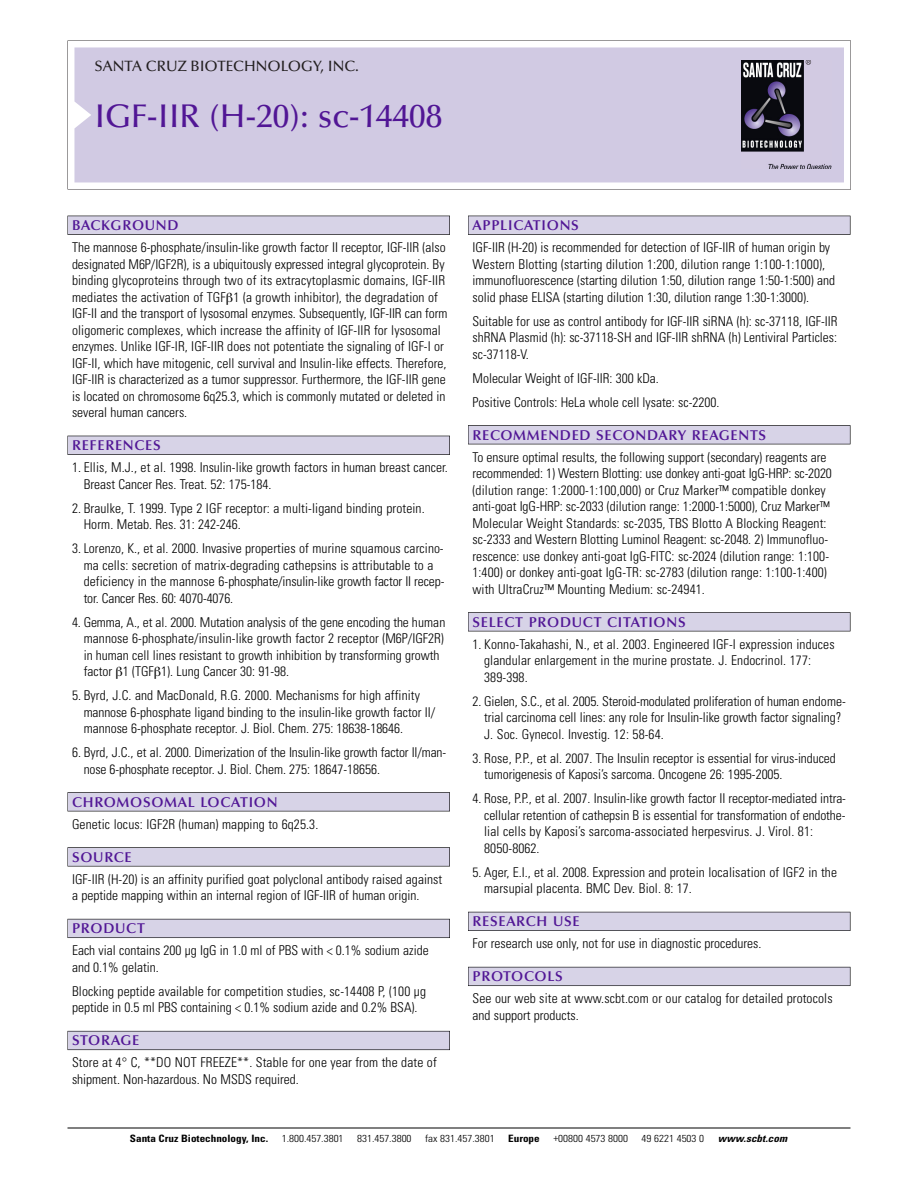
<style>
.page{position:relative;width:918px;height:1188px;background:#fff}
.page>*{position:absolute;margin:0;border:0;box-sizing:border-box;transform-origin:0 0}
.t1{font:500 33px "Optima";color:#511695}
.t2{font:500 15px "Optima";color:#231f20}
.t3{font:600 14.25px "Optima";letter-spacing:.05em;color:#511695}
.t4{font:300 condensed 13.5px/16.5px "Univers";color:#000}
.t5{font:300 condensed 10.2px "Univers";color:#000;scale:1.1 1}
.t6{font:700 condensed 10.2px "Univers";color:#000;scale:1.1 1}
.t7{font:italic 700 condensed 10.2px "Univers";letter-spacing:.005em;color:#000;scale:1.1 1}
</style>
<div class="page">
<svg style="left:68px;top:40px;width:783px;height:149px"></svg>
<div style="left:74px;top:47px;width:770px;height:135px;background:#d1cae3"></div>
<img style="left:741px;top:60px;width:90px;height:108px">
<div style="left:68px;top:216px;width:382px;height:19px;background:#525155"></div>
<div style="left:68px;top:216px;width:381px;height:18px;background:#d7d3e7"></div>
<div style="left:68px;top:436px;width:382px;height:19px;background:#515055"></div>
<div style="left:68px;top:436px;width:381px;height:18px;background:#d7d3e7"></div>
<div style="left:68px;top:792px;width:382px;height:19px;background:#545357"></div>
<div style="left:68px;top:793px;width:381px;height:18px;background:#d7d3e7"></div>
<div style="left:68px;top:847px;width:382px;height:19px;background:#575759"></div>
<div style="left:68px;top:848px;width:381px;height:18px;background:#d7d3e7"></div>
<div style="left:68px;top:919px;width:382px;height:19px;background:#5b5a62"></div>
<div style="left:68px;top:919px;width:381px;height:18px;background:#d7d3e7"></div>
<div style="left:68px;top:1031px;width:382px;height:19px;background:#66646e"></div>
<div style="left:68px;top:1031px;width:381px;height:18px;background:#d7d3e7"></div>
<div style="left:468px;top:216px;width:382px;height:19px;background:#525155"></div>
<div style="left:468px;top:216px;width:382px;height:18px;background:#d7d3e7"></div>
<div style="left:468px;top:425px;width:382px;height:19px;background:#525155"></div>
<div style="left:468px;top:426px;width:382px;height:18px;background:#d7d3e7"></div>
<div style="left:468px;top:612px;width:382px;height:19px;background:#545357"></div>
<div style="left:468px;top:613px;width:382px;height:18px;background:#d7d3e7"></div>
<div style="left:468px;top:912px;width:382px;height:19px;background:#54535a"></div>
<div style="left:468px;top:912px;width:382px;height:18px;background:#d7d3e7"></div>
<div style="left:468px;top:967px;width:382px;height:19px;background:#5b5a62"></div>
<div style="left:468px;top:967px;width:382px;height:18px;background:#d7d3e7"></div>
<hr style="left:68px;top:1128px;width:782px;height:1px;background:#000">
<p class="t2" style="left:94px;top:61px;width:266px">SANTA CRUZ BIOTECHNOLOGY, INC.</p>
<h1 class="t1" style="left:94px;top:103px;width:349px">IGF-IIR (H-20): sc-14408</h1>
<p class="t3" style="left:72px;top:219px;width:108px">BACKGROUND</p>
<p class="t4" style="left:72px;top:240px;width:377px">The mannose 6-phosphate/insulin-like growth factor II receptor, IGF-IIR (also designated M6P/IGF2R), is a ubiquitously expressed integral glycoprotein. By binding glycoproteins through two of its extracytoplasmic domains, IGF-IIR mediates the activation of TGF 1 (a growth inhibitor), the degradation of IGF-II and the transport of lysosomal enzymes. Subsequently, IGF-IIR can form oligomeric complexes, which increase the affinity of IGF-IIR for lysosomal enzymes. Unlike IGF-IR, IGF-IIR does not potentiate the signaling of IGF-I or IGF-II, which have mitogenic, cell survival and Insulin-like effects. Therefore, IGF-IIR is characterized as a tumor suppressor. Furthermore, the IGF-IIR gene is located on chromosome 6q25.3, which is commonly mutated or deleted in several human cancers.</p>
<p class="t3" style="left:72px;top:440px;width:90px">REFERENCES</p>
<p class="t4" style="left:84px;top:460px;width:366px;text-indent:-12px">1. Ellis, M.J., et al. 1998. Insulin-like growth factors in human breast cancer.<br>Breast Cancer Res. Treat. 52: 175-184.</p>
<p class="t4" style="left:84px;top:501px;width:343px;text-indent:-12px">2. Braulke, T. 1999. Type 2 IGF receptor: a multi-ligand binding protein.<br>Horm. Metab. Res. 31: 242-246.</p>
<p class="t4" style="left:84px;top:541px;width:362px;text-indent:-12px">3. Lorenzo, K., et al. 2000. Invasive properties of murine squamous carcino&shy;ma cells: secretion of matrix-degrading cathepsins is attributable to a deficiency in the mannose 6-phosphate/insulin-like growth factor II recep&shy;tor. Cancer Res. 60: 4070-4076.</p>
<p class="t4" style="left:84px;top:615px;width:363px;text-indent:-12px">4. Gemma, A., et al. 2000. Mutation analysis of the gene encoding the human mannose 6-phosphate/insulin-like growth factor 2 receptor (M6P/IGF2R) in human cell lines resistant to growth inhibition by transforming growth factor 1 (TGF 1). Lung Cancer 30: 91-98.</p>
<p class="t4" style="left:84px;top:688px;width:353px;text-indent:-12px">5. Byrd, J.C. and MacDonald, R.G. 2000. Mechanisms for high affinity mannose 6-phosphate ligand binding to the insulin-like growth factor II/ mannose 6-phosphate receptor. J. Biol. Chem. 275: 18638-18646.</p>
<p class="t4" style="left:84px;top:745px;width:364px;text-indent:-12px">6. Byrd, J.C., et al. 2000. Dimerization of the Insulin-like growth factor II/man&shy;nose 6-phosphate receptor. J. Biol. Chem. 275: 18647-18656.</p>
<p class="t3" style="left:72px;top:796px;width:207px">CHROMOSOMAL LOCATION</p>
<p class="t4" style="left:72px;top:817px;width:248px">Genetic locus: IGF2R (human) mapping to 6q25.3.</p>
<p class="t3" style="left:72px;top:851px;width:61px">SOURCE</p>
<p class="t4" style="left:72px;top:872px;width:372px">IGF-IIR (H-20) is an affinity purified goat polyclonal antibody raised against a peptide mapping within an internal region of IGF-IIR of human origin.</p>
<p class="t3" style="left:72px;top:923px;width:74px">PRODUCT</p>
<p class="t4" style="left:72px;top:943px;width:358px">Each vial contains 200 µg IgG in 1.0 ml of PBS with &lt; 0.1% sodium azide and 0.1% gelatin.</p>
<p class="t4" style="left:72px;top:984px;width:356px">Blocking peptide available for competition studies, sc-14408 P, (100 µg peptide in 0.5 ml PBS containing &lt; 0.1% sodium azide and 0.2% BSA).</p>
<p class="t3" style="left:72px;top:1035px;width:69px">STORAGE</p>
<p class="t4" style="left:72px;top:1055px;width:366px">Store at 4° C, **DO NOT FREEZE**. Stable for one year from the date of shipment. Non-hazardous. No MSDS required.</p>
<p class="t3" style="left:473px;top:219px;width:108px">APPLICATIONS</p>
<p class="t4" style="left:473px;top:240px;width:364px">IGF-IIR (H-20) is recommended for detection of IGF-IIR of human origin by Western Blotting (starting dilution 1:200, dilution range 1:100-1:1000), immunofluorescence (starting dilution 1:50, dilution range 1:50-1:500) and solid phase ELISA (starting dilution 1:30, dilution range 1:30-1:3000).</p>
<p class="t4" style="left:473px;top:314px;width:367px;text-align:justify">Suitable for use as control antibody for IGF-IIR siRNA (h): sc-37118, IGF-IIR shRNA Plasmid (h): sc-37118-SH and IGF-IIR shRNA (h) Lentiviral Particles: sc-37118-V.</p>
<p class="t4" style="left:473px;top:367px;width:248px;line-height:24px">Molecular Weight of IGF-IIR: 300 kDa.<br>Positive Controls: HeLa whole cell lysate: sc-2200.</p>
<p class="t3" style="left:473px;top:429px;width:295px">RECOMMENDED SECONDARY REAGENTS</p>
<p class="t4" style="left:473px;top:450px;width:361px">To ensure optimal results, the following support (secondary) reagents are recommended: 1) Western Blotting: use donkey anti-goat IgG-HRP: sc-2020 (dilution range: 1:2000-1:100,000) or Cruz Marker™ compatible donkey anti-goat IgG-HRP: sc-2033 (dilution range: 1:2000-1:5000), Cruz Marker™ Molecular Weight Standards: sc-2035, TBS Blotto A Blocking Reagent: sc-2333 and Western Blotting Luminol Reagent: sc-2048. 2) Immunofluo&shy;rescence: use donkey anti-goat IgG-FITC: sc-2024 (dilution range: 1:100- 1:400) or donkey anti-goat IgG-TR: sc-2783 (dilution range: 1:100-1:400) with UltraCruz™ Mounting Medium: sc-24941.</p>
<p class="t3" style="left:473px;top:616px;width:215px">SELECT PRODUCT CITATIONS</p>
<p class="t4" style="left:484px;top:637px;width:352px;text-indent:-12px">1. Konno-Takahashi, N., et al. 2003. Engineered IGF-I expression induces glandular enlargement in the murine prostate. J. Endocrinol. 177:<br>389-398.</p>
<p class="t4" style="left:484px;top:694px;width:363px;text-indent:-12px">2. Gielen, S.C., et al. 2005. Steroid-modulated proliferation of human endome&shy;trial carcinoma cell lines: any role for Insulin-like growth factor signaling?<br>J. Soc. Gynecol. Investig. 12: 58-64.</p>
<p class="t4" style="left:484px;top:751px;width:353px;text-indent:-12px">3. Rose, P.P., et al. 2007. The Insulin receptor is essential for virus-induced tumorigenesis of Kaposi’s sarcoma. Oncogene 26: 1995-2005.</p>
<p class="t4" style="left:484px;top:791px;width:363px;text-indent:-12px">4. Rose, P.P., et al. 2007. Insulin-like growth factor II receptor-mediated intra&shy;cellular retention of cathepsin B is essential for transformation of endothe&shy;lial cells by Kaposi’s sarcoma-associated herpesvirus. J. Virol. 81:<br>8050-8062.</p>
<p class="t4" style="left:484px;top:865px;width:354px;text-indent:-12px">5. Ager, E.I., et al. 2008. Expression and protein localisation of IGF2 in the marsupial placenta. BMC Dev. Biol. 8: 17.</p>
<p class="t3" style="left:473px;top:916px;width:109px">RESEARCH USE</p>
<p class="t4" style="left:473px;top:936px;width:290px">For research use only, not for use in diagnostic procedures.</p>
<p class="t3" style="left:473px;top:971px;width:92px">PROTOCOLS</p>
<p class="t4" style="left:473px;top:991px;width:362px">See our web site at www.scbt.com or our catalog for detailed protocols and support products.</p>
<p class="t6" style="left:130px;top:1135px;width:127px">Santa Cruz Biotechnology, Inc.</p>
<p class="t5" style="left:282px;top:1135px;width:58px">1.800.457.3801</p>
<p class="t5" style="left:357px;top:1135px;width:51px">831.457.3800</p>
<p class="t5" style="left:425px;top:1135px;width:65px">fax 831.457.3801</p>
<p class="t6" style="left:508px;top:1135px;width:30px">Europe</p>
<p class="t5" style="left:553px;top:1135px;width:69px">+00800 4573 8000</p>
<p class="t5" style="left:642px;top:1135px;width:58px">49 6221 4503 0</p>
<p class="t7" style="left:718px;top:1135px;width:64px">www.scbt.com</p>
</div>
